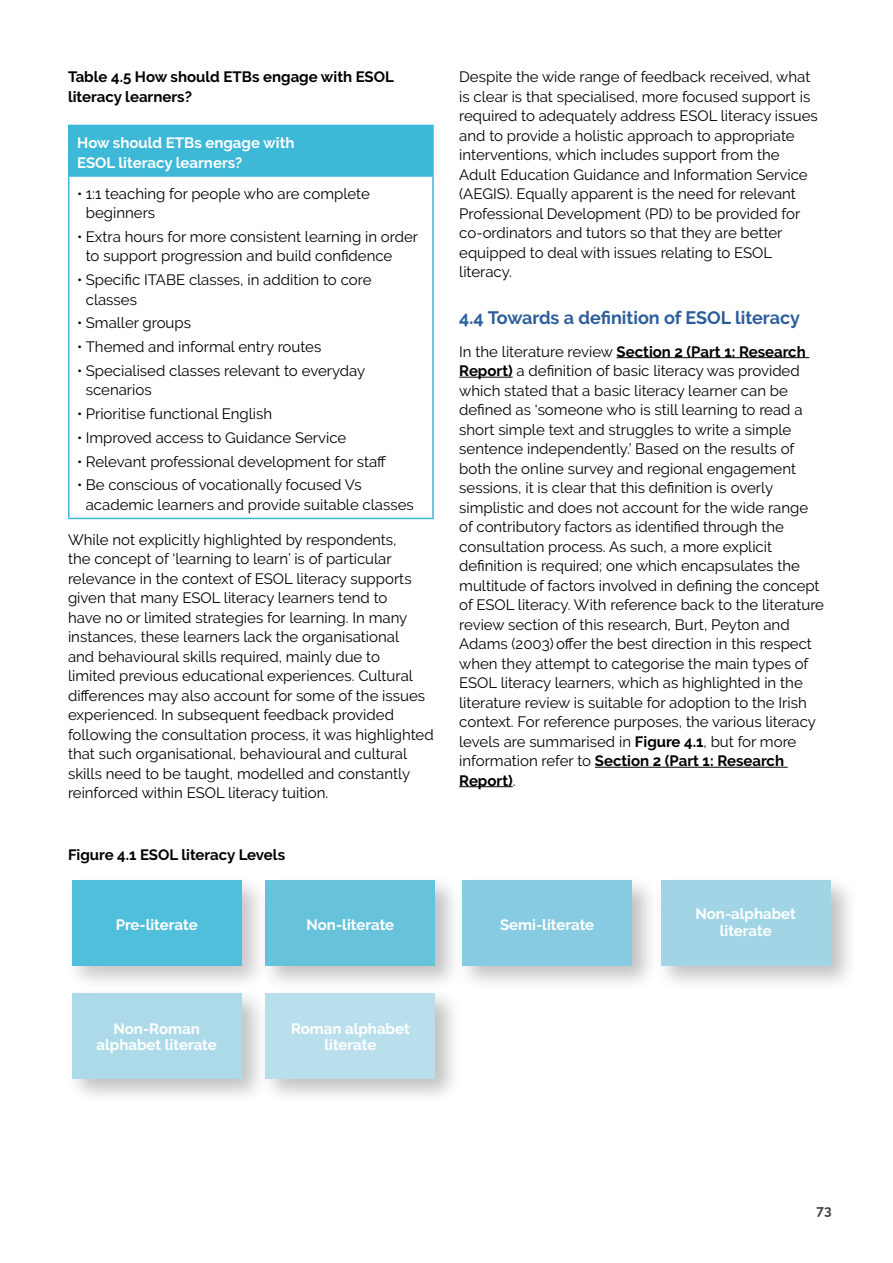
<style>
.page{position:relative;width:893px;height:1263px;background:#fff}
.page>*{position:absolute;margin:0;border:0;box-sizing:border-box;transform-origin:0 0}
.t1{font:700 18px "Raleway";color:#2d5e9b}
.t2{font:15px/19.5px "Raleway";color:#000}
.t3{font:700 15px/16.5px "Raleway";color:#fff;text-align:center}
.t4{font:700 15px/19.5px "Raleway";color:#000}
.t5{font:700 13.5px "Raleway";color:#404542}
.s1{font-weight:700}
</style>
<div class="page">
<div style="left:69px;top:125px;width:364px;height:51px;background:#3db8d7"></div>
<hr style="left:68px;top:125px;width:366px;height:1px;background:#3db8d7">
<hr style="left:68px;top:126px;width:2px;height:49px;background:#3db8d7">
<hr style="left:432px;top:126px;width:2px;height:49px;background:#3db8d7">
<hr style="left:68px;top:175px;width:366px;height:2px;background:#3db8d7">
<hr style="left:68px;top:177px;width:2px;height:341px;background:#3db8d7">
<hr style="left:432px;top:177px;width:2px;height:341px;background:#3db8d7">
<hr style="left:68px;top:518px;width:366px;height:1px;background:#3db8d7">
<hr style="left:617px;top:357px;width:192px;height:1px;background:#000">
<hr style="left:459px;top:377px;width:54px;height:1px;background:#000">
<hr style="left:595px;top:767px;width:193px;height:1px;background:#000">
<hr style="left:459px;top:786px;width:54px;height:1px;background:#000">
<img style="left:275px;top:883px;width:175px;height:98px">
<div style="left:265px;top:880px;width:170px;height:85px;background:#67c2dc"></div>
<img style="left:72px;top:884px;width:203px;height:97px">
<div style="left:72px;top:880px;width:170px;height:85px;background:#50bfdb"></div>
<div style="left:462px;top:880px;width:170px;height:85px;background:#86cbe1"></div>
<div style="left:265px;top:993px;width:170px;height:85px;background:#badfec"></div>
<div style="left:661px;top:880px;width:170px;height:85px;background:#a1d5e6"></div>
<div style="left:72px;top:993px;width:170px;height:85px;background:#addae9"></div>
<p class="t4" style="left:68px;top:67px;width:327px">Table 4.5 How should ETBs engage with ESOL literacy learners?</p>
<p class="t3" style="left:77px;top:133px;width:219px;line-height:19.5px;text-align:left">How should ETBs engage with<br>ESOL literacy learners?</p>
<p class="t2" style="left:86px;top:184px;width:286px;text-indent:-9px">• 1:1 teaching for people who are complete beginners</p>
<p class="t2" style="left:86px;top:227px;width:334px;text-indent:-9px">• Extra hours for more consistent learning in order to support progression and build confidence</p>
<p class="t2" style="left:86px;top:270px;width:287px;text-indent:-9px">• Specific ITABE classes, in addition to core classes</p>
<p class="t2" style="left:77px;top:313px;width:115px">• Smaller groups</p>
<p class="t2" style="left:77px;top:337px;width:246px">• Themed and informal entry routes</p>
<p class="t2" style="left:86px;top:361px;width:281px;text-indent:-9px">• Specialised classes relevant to everyday scenarios</p>
<p class="t2" style="left:77px;top:404px;width:196px">• Prioritise functional English</p>
<p class="t2" style="left:77px;top:428px;width:271px">• Improved access to Guidance Service</p>
<p class="t2" style="left:77px;top:451px;width:311px">• Relevant professional development for staff</p>
<p class="t2" style="left:86px;top:475px;width:330px;text-indent:-9px">• Be conscious of vocationally focused Vs academic learners and provide suitable classes</p>
<p class="t2" style="left:68px;top:529px;width:367px">While not explicitly highlighted by respondents,<br>the concept of ‘learning to learn’ is of particular relevance in the context of ESOL literacy supports given that many ESOL literacy learners tend to<br>have no or limited strategies for learning. In many instances, these learners lack the organisational<br>and behavioural skills required, mainly due to<br>limited previous educational experiences. Cultural differences may also account for some of the issues experienced. In subsequent feedback provided following the consultation process, it was highlighted that such organisational, behavioural and cultural skills need to be taught, modelled and constantly reinforced within ESOL literacy tuition.</p>
<p class="t4" style="left:68px;top:845px;width:219px">Figure 4.1 ESOL literacy Levels</p>
<p class="t2" style="left:459px;top:67px;width:360px">Despite the wide range of feedback received, what is clear is that specialised, more focused support is required to adequately address ESOL literacy issues and to provide a holistic approach to appropriate interventions, which includes support from the Adult Education Guidance and Information Service (AEGIS). Equally apparent is the need for relevant Professional Development (PD) to be provided for co-ordinators and tutors so that they are better equipped to deal with issues relating to ESOL literacy.</p>
<p class="t1" style="left:459px;top:308px;width:342px">4.4 Towards a definition of ESOL literacy</p>
<p class="t2" style="left:459px;top:341px;width:366px">In the literature review <span class="s1">Section 2 (Part 1: Research Report)</span> a definition of basic literacy was provided which stated that a basic literacy learner can be defined as ‘someone who is still learning to read a short simple text and struggles to write a simple sentence independently.’ Based on the results of both the online survey and regional engagement sessions, it is clear that this definition is overly simplistic and does not account for the wide range of contributory factors as identified through the consultation process. As such, a more explicit definition is required; one which encapsulates the multitude of factors involved in defining the concept of ESOL literacy. With reference back to the literature review section of this research, Burt, Peyton and Adams (2003)offer the best direction in this respect when they attempt to categorise the main types of ESOL literacy learners, which as highlighted in the literature review is suitable for adoption to the Irish context. For reference purposes, the various literacy levels are summarised in <span class="s1">Figure 4.1</span>, but for more information refer to <span class="s1">Section 2 (Part 1: Research Report)</span>.</p>
<p class="t3" style="left:116px;top:916px;width:83px">Pre-literate</p>
<p class="t3" style="left:307px;top:916px;width:89px">Non-literate</p>
<p class="t3" style="left:695px;top:906px;width:102px">Non-alphabet literate</p>
<p class="t3" style="left:500px;top:916px;width:96px">Semi-literate</p>
<p class="t3" style="left:97px;top:1020px;width:122px">Non-Roman alphabet literate</p>
<p class="t3" style="left:291px;top:1020px;width:120px">Roman alphabet literate</p>
<p class="t5" style="left:816px;top:1203px;width:17px">73</p>
</div>
